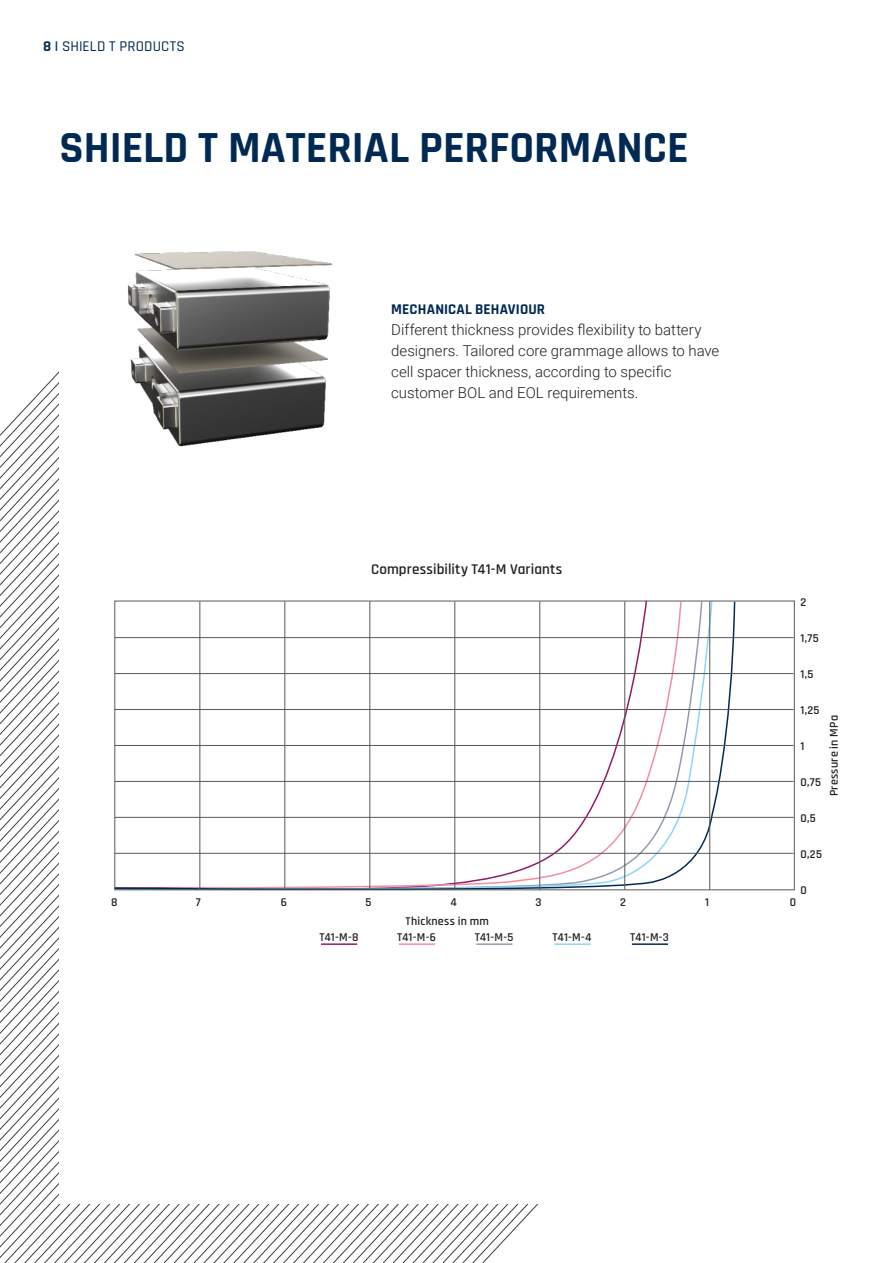
<style>
.page{position:relative;width:893px;height:1263px;background:#fff}
.page>*{position:absolute;margin:0;border:0;box-sizing:border-box;transform-origin:0 0}
._20_Titel_Light_20pt{font:700 45px "Rajdhani";color:#002953}
._00_Lauftext_Light_1{font:300 15px/21px "Roboto";color:#231f20}
._00_Lauftext_Light_1-2{font:600 15px "Rajdhani";letter-spacing:.005em;color:#231f20}
._00_Lauftext_Light_1-3{font:700 15px "Rajdhani";letter-spacing:.01em;color:#002953}
.t1{font:500 15px "Rajdhani";letter-spacing:.01em;color:#002953}
._00_Lauftext_Light_1-4{font:600 12px "Rajdhani";letter-spacing:.015em;color:#231f20}
.s1{font-weight:700}
</style>
<div class="page">
<svg style="left:0;top:481px;width:539px;height:782px"></svg>
<svg style="left:0;top:371px;width:59px;height:110px"></svg>
<div style="left:60px;top:0;width:833px;height:1203px;background:#fff"></div>
<img style="left:128px;top:251px;width:205px;height:196px">
<svg style="left:114px;top:600px;width:622px;height:291px"></svg>
<hr style="left:199px;top:601px;width:1px;height:289px;background:#57585a">
<hr style="left:284px;top:601px;width:1px;height:289px;background:#57585a">
<hr style="left:369px;top:601px;width:1px;height:289px;background:#57585a">
<hr style="left:454px;top:601px;width:1px;height:289px;background:#57585a">
<hr style="left:539px;top:601px;width:1px;height:289px;background:#57585a">
<hr style="left:624px;top:601px;width:1px;height:289px;background:#57585a">
<hr style="left:709px;top:601px;width:1px;height:289px;background:#57585a">
<hr style="left:115px;top:637px;width:678px;height:1px;background:#57585a">
<hr style="left:115px;top:673px;width:678px;height:1px;background:#57585a">
<hr style="left:115px;top:709px;width:678px;height:1px;background:#57585a">
<hr style="left:115px;top:745px;width:678px;height:1px;background:#57585a">
<hr style="left:115px;top:781px;width:678px;height:1px;background:#57585a">
<hr style="left:115px;top:817px;width:678px;height:1px;background:#57585a">
<hr style="left:115px;top:853px;width:678px;height:1px;background:#57585a">
<hr style="left:321px;top:943px;width:36px;height:2px;background:#921a69">
<hr style="left:399px;top:943px;width:36px;height:2px;background:#f48da1">
<hr style="left:476px;top:943px;width:36px;height:2px;background:#939cae">
<hr style="left:554px;top:943px;width:37px;height:2px;background:#8dd5f6">
<hr style="left:632px;top:943px;width:36px;height:2px;background:#002953">
<p class="t1" style="left:43px;top:38px;width:143px"><span class="s1">8 |</span> SHIELD T PRODUCTS</p>
<p class="_20_Titel_Light_20pt" style="left:60px;top:120px;width:631px">SHIELD T MATERIAL PERFORMANCE</p>
<p class="_00_Lauftext_Light_1-3" style="left:391px;top:300px;width:155px">MECHANICAL BEHAVIOUR</p>
<p class="_00_Lauftext_Light_1" style="left:391px;top:319px;width:330px">Different thickness provides flexibility to battery designers. Tailored core grammage allows to have cell spacer thickness, according to specific customer BOL and EOL requirements.</p>
<p class="_00_Lauftext_Light_1-2" style="left:371px;top:561px;width:193px">Compressibility T41-M Variants</p>
<p class="_00_Lauftext_Light_1-4" style="left:800px;top:595px;width:7px">2</p>
<p class="_00_Lauftext_Light_1-4" style="left:800px;top:631px;width:20px">1,75</p>
<p class="_00_Lauftext_Light_1-4" style="left:800px;top:667px;width:14px">1,5</p>
<p class="_00_Lauftext_Light_1-4" style="left:800px;top:703px;width:21px">1,25</p>
<p class="_00_Lauftext_Light_1-4" style="left:800px;top:739px;width:5px">1</p>
<p class="_00_Lauftext_Light_1-4" style="left:800px;top:775px;width:22px">0,75</p>
<p class="_00_Lauftext_Light_1-4" style="left:800px;top:811px;width:17px">0,5</p>
<p class="_00_Lauftext_Light_1-4" style="left:800px;top:847px;width:23px">0,25</p>
<p class="_00_Lauftext_Light_1-4" style="left:800px;top:883px;width:8px">0</p>
<p class="_00_Lauftext_Light_1-4" style="left:827px;top:796px;width:83px;rotate:-90deg">Pressure in MPa</p>
<p class="_00_Lauftext_Light_1-4" style="left:111px;top:895px;width:8px">8</p>
<p class="_00_Lauftext_Light_1-4" style="left:196px;top:895px;width:6px">7</p>
<p class="_00_Lauftext_Light_1-4" style="left:281px;top:895px;width:8px">6</p>
<p class="_00_Lauftext_Light_1-4" style="left:366px;top:895px;width:7px">5</p>
<p class="_00_Lauftext_Light_1-4" style="left:450px;top:895px;width:8px">4</p>
<p class="_00_Lauftext_Light_1-4" style="left:535px;top:895px;width:8px">3</p>
<p class="_00_Lauftext_Light_1-4" style="left:620px;top:895px;width:7px">2</p>
<p class="_00_Lauftext_Light_1-4" style="left:705px;top:895px;width:5px">1</p>
<p class="_00_Lauftext_Light_1-4" style="left:790px;top:895px;width:8px">0</p>
<p class="_00_Lauftext_Light_1-4" style="left:406px;top:913px;width:85px">Thickness in mm</p>
<p class="_00_Lauftext_Light_1-4" style="left:319px;top:930px;width:41px">T41-M-8</p>
<p class="_00_Lauftext_Light_1-4" style="left:397px;top:930px;width:41px">T41-M-6</p>
<p class="_00_Lauftext_Light_1-4" style="left:475px;top:930px;width:40px">T41-M-5</p>
<p class="_00_Lauftext_Light_1-4" style="left:552px;top:930px;width:41px">T41-M-4</p>
<p class="_00_Lauftext_Light_1-4" style="left:630px;top:930px;width:40px">T41-M-3</p>
</div>
